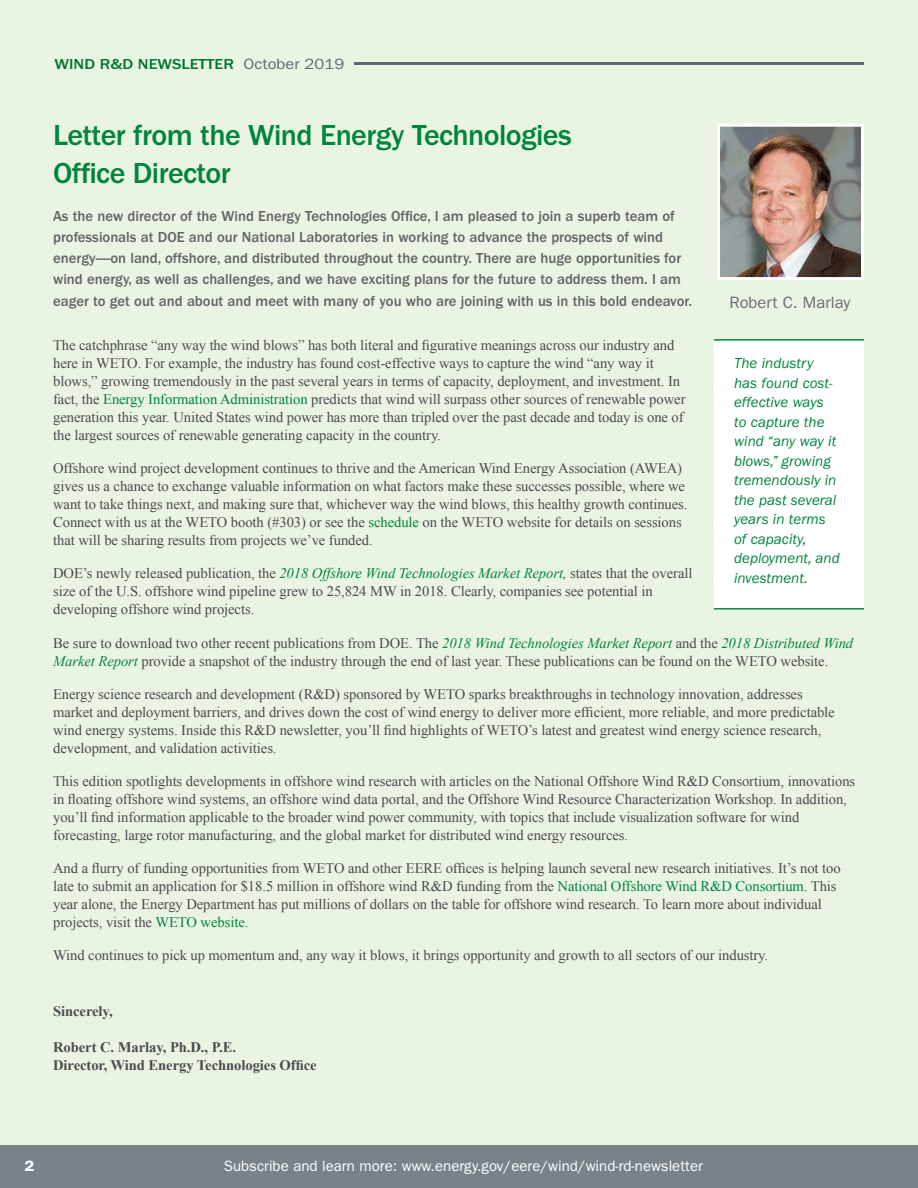
<style>
.page{position:relative;width:918px;height:1188px;background:#fff}
.page>*{position:absolute;margin:0;border:0;box-sizing:border-box;transform-origin:0 0}
.t1{font:500 30px/37.5px "ITC Franklin Gothic Std";letter-spacing:-.02em;color:#00853d}
.t2{font:16.5px "ITC Franklin Gothic Std";color:#6c6d70}
.intro_statement{font:500 15px/21px "ITC Franklin Gothic Std";color:#636366}
.pull_quote{font:italic 15px/19.5px "ITC Franklin Gothic Std";color:#00853d}
.t3{font:15px "ITC Franklin Gothic Std";color:#fff}
.office_name{font:500 15px "ITC Franklin Gothic Std";color:#007730;scale:1.1 1}
.office_name-2{font:600 15px "ITC Franklin Gothic Std";color:#fff;scale:1.1 1}
.body_text{font:14.7px/18px "Times New Roman";letter-spacing:-.005em;color:#4b4c4d}
.body_text-2{font:700 14.7px "Times New Roman";letter-spacing:-.005em;color:#4b4c4d}
.s1{font-weight:400;color:#5e6a71}
.s2{color:#00853d}
.s3{font-style:italic;color:#00853d}
.s4{font-style:italic}
</style>
<div class="page">
<div style="left:0;top:1145px;width:918px;height:43px;background:#788288"></div>
<div style="left:0;top:0;width:918px;height:1145px;background:#eaf4e3"></div>
<img style="left:721px;top:128px;width:139px;height:148px">
<div style="left:717px;top:124px;width:147px;height:156px;border:3px solid #fff"></div>
<div style="left:714px;top:339px;width:150px;height:270px;background:#fff"></div>
<hr style="left:714px;top:339px;width:150px;height:2px;background:#00853d">
<hr style="left:714px;top:608px;width:150px;height:2px;background:#00853d">
<hr style="left:355px;top:63px;width:509px;height:2px;background:#5e6a71">
<p class="office_name" style="left:55px;top:55px;width:265px">WIND R&amp;D NEWSLETTER <span class="s1">October 2019</span></p>
<p class="t1" style="left:53px;top:117px;width:520px">Letter from the Wind Energy Technologies<br>Office Director</p>
<p class="intro_statement" style="left:53px;top:206px;width:630px">As the new director of the Wind Energy Technologies Office, I am pleased to join a superb team of professionals at DOE and our National Laboratories in working to advance the prospects of wind energy—on land, offshore, and distributed throughout the country. There are huge opportunities for wind energy, as well as challenges, and we have exciting plans for the future to address them. I am</p>
<p class="intro_statement" style="left:53px;top:291px;width:641px">eager to get out and about and meet with many of you who are joining with us in this bold endeavor.</p>
<p class="body_text" style="left:53px;top:336px;width:634px">The catchphrase “any way the wind blows” has both literal and figurative meanings across our industry and here in WETO. For example, the industry has found cost-effective ways to capture the wind “any way it blows,” growing tremendously in the past several years in terms of capacity, deployment, and investment. In fact, the <span class="s2">Energy Information Administration</span> predicts that wind will surpass other sources of renewable power generation this year. United States wind power has more than tripled over the past decade and today is one of the largest sources of renewable generating capacity in the country.</p>
<p class="body_text" style="left:53px;top:459px;width:636px">Offshore wind project development continues to thrive and the American Wind Energy Association (AWEA) gives us a chance to exchange valuable information on what factors make these successes possible, where we want to take things next, and making sure that, whichever way the wind blows, this healthy growth continues.<br>Connect with us at the WETO booth (#303) or see the <span class="s2">schedule</span> on the WETO website for details on sessions that will be sharing results from projects we’ve funded.</p>
<p class="body_text" style="left:53px;top:564px;width:641px">DOE’s newly released publication, the <span class="s3">2018 Offshore Wind Technologies Market Report</span><span class="s4">,</span> states that the overall size of the U.S. offshore wind pipeline grew to 25,824 MW in 2018. Clearly, companies see potential in developing offshore wind projects.</p>
<p class="body_text" style="left:53px;top:633px;width:802px">Be sure to download two other recent publications from DOE. The <span class="s3">2018 Wind Technologies Market Report</span> and the <span class="s3">2018 Distributed Wind<br>Market Report</span> provide a snapshot of the industry through the end of last year. These publications can be found on the WETO website.</p>
<p class="body_text" style="left:53px;top:685px;width:783px">Energy science research and development (R&amp;D) sponsored by WETO sparks breakthroughs in technology innovation, addresses market and deployment barriers, and drives down the cost of wind energy to deliver more efficient, more reliable, and more predictable wind energy systems. Inside this R&amp;D newsletter, you’ll find highlights of WETO’s latest and greatest wind energy science research, development, and validation activities.</p>
<p class="body_text" style="left:53px;top:772px;width:804px">This edition spotlights developments in offshore wind research with articles on the National Offshore Wind R&amp;D Consortium, innovations in floating offshore wind systems, an offshore wind data portal, and the Offshore Wind Resource Characterization Workshop. In addition, you’ll find information applicable to the broader wind power community, with topics that include visualization software for wind forecasting, large rotor manufacturing, and the global market for distributed wind energy resources.</p>
<p class="body_text" style="left:53px;top:859px;width:789px">And a flurry of funding opportunities from WETO and other EERE offices is helping launch several new research initiatives. It’s not too late to submit an application for $18.5 million in offshore wind R&amp;D funding from the <span class="s2">National Offshore Wind R&amp;D Consortium</span>. This year alone, the Energy Department has put millions of dollars on the table for offshore wind research. To learn more about individual projects, visit the <span class="s2">WETO website</span>.</p>
<p class="body_text" style="left:53px;top:946px;width:717px">Wind continues to pick up momentum and, any way it blows, it brings opportunity and growth to all sectors of our industry.</p>
<p class="t2" style="left:729px;top:293px;width:122px">Robert C. Marlay</p>
<p class="pull_quote" style="left:734px;top:354px;width:107px">The industry has found cost&shy;effective ways to capture the wind “any way it blows,” growing tremendously in the past several years in terms of capacity, deployment, and investment.</p>
<p class="body_text-2" style="left:53px;top:1001px;width:61px">Sincerely,</p>
<p class="body_text-2" style="left:53px;top:1037px;width:185px">Robert C. Marlay, Ph.D., P.E.</p>
<p class="body_text-2" style="left:53px;top:1055px;width:265px">Director, Wind Energy Technologies Office</p>
<p class="office_name-2" style="left:25px;top:1157px;width:11px">2</p>
<p class="t3" style="left:224px;top:1158px;width:481px">Subscribe and learn more: www.energy.gov/eere/wind/wind-rd-newsletter</p>
</div>
